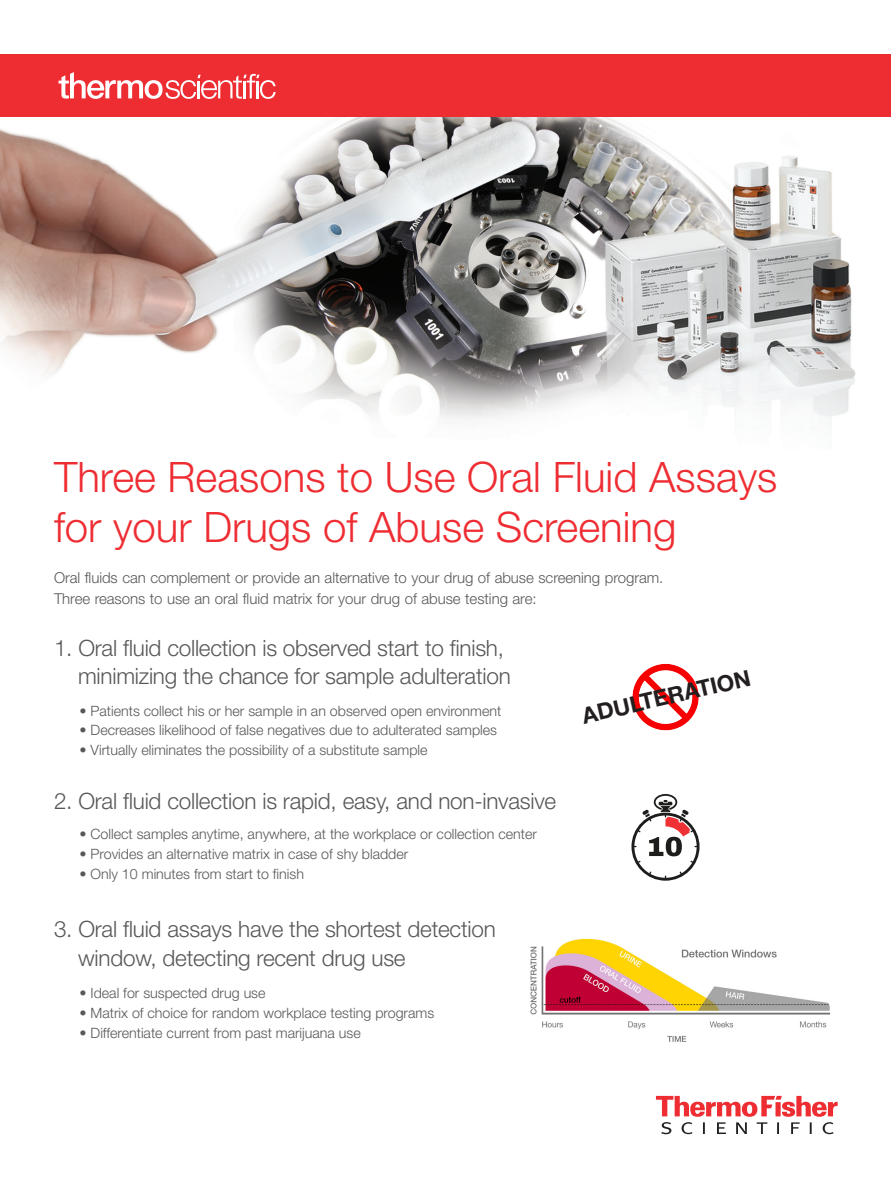
<style>
.page{position:relative;width:891px;height:1188px;background:#fff}
.page>*{position:absolute;margin:0;border:0;box-sizing:border-box;transform-origin:0 0}
.Headline{font:300 42px/49.5px "Helvetica Neue LT Std";color:#ee2d33}
.Subhead_Main{font:300 22.5px/28.5px "Helvetica Neue LT Std";letter-spacing:-.01em;color:#57585a}
.t1{font:700 22.5px "Helvetica Neue LT Std";color:#231f20}
.Paragraph_Style_2{font:300 15px/21px "Helvetica Neue LT Std";letter-spacing:-.005em;color:#57585a}
.Intro_Bullet{font:300 14.25px "Helvetica Neue LT Std";color:#57585a}
</style>
<div class="page">
<img style="left:0;top:117px;width:856px;height:303px">
<svg style="left:656px;top:1096px;width:182px;height:38px"></svg>
<img style="left:530px;top:938px;width:301px;height:104px">
<div style="left:0;top:54px;width:891px;height:63px;background:#ee2d33"></div>
<svg style="left:59px;top:72px;width:217px;height:27px"></svg>
<img style="left:632px;top:663px;width:67px;height:68px">
<svg style="left:632px;top:794px;width:68px;height:87px"></svg>
<p class="Headline" style="left:54px;top:452px;width:725px">Three Reasons to Use Oral Fluid Assays for your Drugs of Abuse Screening</p>
<p class="Paragraph_Style_2" style="left:54px;top:567px;width:611px">Oral fluids can complement or provide an alternative to your drug of abuse screening program.<br>Three reasons to use an oral fluid matrix for your drug of abuse testing are:</p>
<p class="Subhead_Main" style="left:54px;top:633px;width:458px;text-align:right">1. Oral fluid collection is observed start to finish, minimizing the chance for sample adulteration</p>
<p class="Intro_Bullet" style="left:80px;top:702px;width:423px">• Patients collect his or her sample in an observed open environment</p>
<p class="Intro_Bullet" style="left:80px;top:722px;width:419px">• Decreases likelihood of false negatives due to adulterated samples</p>
<p class="Intro_Bullet" style="left:80px;top:741px;width:350px">• Virtually eliminates the possibility of a substitute sample</p>
<p class="t1" style="left:579px;top:702px;width:174px;rotate:-13deg">ADULTERATION</p>
<p class="Subhead_Main" style="left:54px;top:787px;width:504px">2. Oral fluid collection is rapid, easy, and non-invasive</p>
<p class="Intro_Bullet" style="left:80px;top:826px;width:459px">• Collect samples anytime, anywhere, at the workplace or collection center</p>
<p class="Intro_Bullet" style="left:80px;top:845px;width:330px">• Provides an alternative matrix in case of shy bladder</p>
<p class="Intro_Bullet" style="left:80px;top:865px;width:226px">• Only 10 minutes from start to finish</p>
<p class="Subhead_Main" style="left:78px;top:915px;width:419px;text-indent:-24px">3. Oral fluid assays have the shortest detection window, detecting recent drug use</p>
<p class="Intro_Bullet" style="left:80px;top:984px;width:188px">• Ideal for suspected drug use</p>
<p class="Intro_Bullet" style="left:80px;top:1004px;width:356px">• Matrix of choice for random workplace testing programs</p>
<p class="Intro_Bullet" style="left:80px;top:1024px;width:283px">• Differentiate current from past marijuana use</p>
</div>
